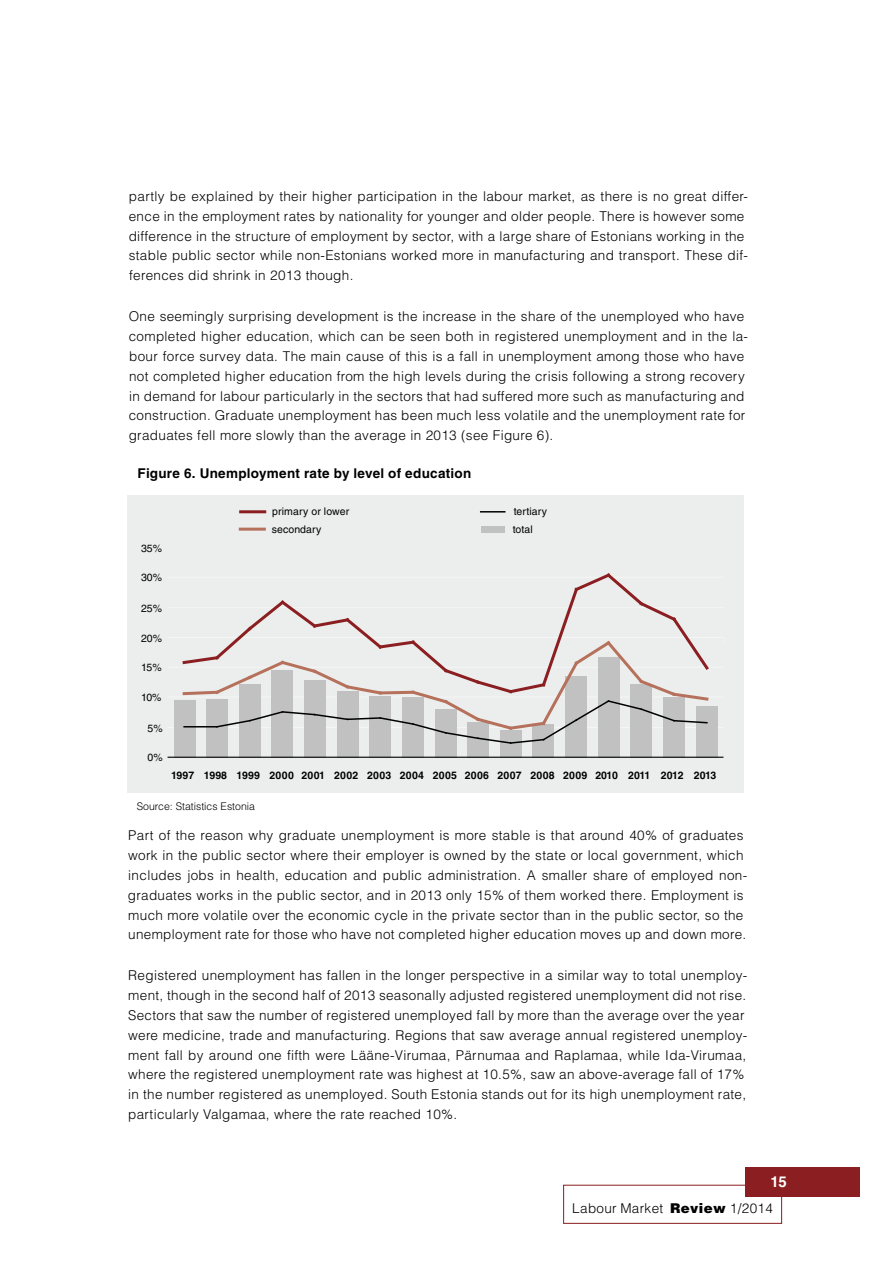
<style>
.page{position:relative;width:893px;height:1263px;background:#fff}
.page>*{position:absolute;margin:0;border:0;box-sizing:border-box;transform-origin:0 0}
.t1{font:700 15px "Helvetica LT Std";color:#fff}
.t2{font:300 13.5px/19.8px "Helvetica LT Std";letter-spacing:.025em;color:#000}
.t3{font:700 13.5px "Helvetica LT Std";letter-spacing:.02em;color:#000}
.t4{font:700 10.5px "Helvetica LT Std";letter-spacing:.01em;color:#000}
.t5{font:10.5px/17.7px "Helvetica LT Std";letter-spacing:.01em;color:#000}
.t6{font:300 10.5px "Helvetica LT Std";color:#000}
.s1{font-weight:900}
</style>
<div class="page">
<div style="left:745px;top:1167px;width:114px;height:30px;background:#8a1e20"></div>
<div style="left:128px;top:495px;width:616px;height:298px;background:#eceded"></div>
<hr style="left:168px;top:727px;width:555px;height:1px;background:#f6f6f6">
<hr style="left:168px;top:697px;width:555px;height:1px;background:#f6f6f6">
<hr style="left:168px;top:667px;width:555px;height:1px;background:#f6f6f6">
<hr style="left:168px;top:637px;width:555px;height:1px;background:#f6f6f6">
<hr style="left:168px;top:607px;width:555px;height:1px;background:#f6f6f6">
<hr style="left:168px;top:577px;width:555px;height:1px;background:#f6f6f6">
<div style="left:174px;top:700px;width:21px;height:57px;background:#c1c1c1"></div>
<div style="left:206px;top:699px;width:22px;height:58px;background:#c1c1c1"></div>
<div style="left:239px;top:684px;width:21px;height:73px;background:#c1c1c1"></div>
<div style="left:271px;top:670px;width:22px;height:87px;background:#c1c1c1"></div>
<div style="left:304px;top:680px;width:22px;height:77px;background:#c1c1c1"></div>
<div style="left:337px;top:690px;width:22px;height:67px;background:#c1c1c1"></div>
<div style="left:370px;top:696px;width:21px;height:61px;background:#c1c1c1"></div>
<div style="left:402px;top:697px;width:22px;height:60px;background:#c1c1c1"></div>
<div style="left:435px;top:709px;width:21px;height:48px;background:#c1c1c1"></div>
<div style="left:467px;top:722px;width:22px;height:35px;background:#c1c1c1"></div>
<div style="left:500px;top:730px;width:21px;height:27px;background:#c1c1c1"></div>
<div style="left:532px;top:724px;width:22px;height:33px;background:#c1c1c1"></div>
<div style="left:565px;top:676px;width:22px;height:81px;background:#c1c1c1"></div>
<div style="left:598px;top:657px;width:22px;height:100px;background:#c1c1c1"></div>
<div style="left:631px;top:684px;width:21px;height:73px;background:#c1c1c1"></div>
<div style="left:663px;top:697px;width:22px;height:60px;background:#c1c1c1"></div>
<div style="left:696px;top:706px;width:21px;height:51px;background:#c1c1c1"></div>
<hr style="left:168px;top:757px;width:555px;height:1px;background:#000">
<svg style="left:182px;top:573px;width:527px;height:172px"></svg>
<div style="left:482px;top:526px;width:23px;height:7px;background:#c1c1c1"></div>
<hr style="left:241px;top:510px;width:24px;height:3px;background:#8a1e20">
<hr style="left:240px;top:528px;width:24px;height:3px;background:#b5715b">
<svg style="left:481px;top:511px;width:24px;height:1px"></svg>
<p class="t2" style="left:129px;top:186px;width:621px">partly be explained by their higher participation in the labour market, as there is no great differ&shy;ence in the employment rates by nationality for younger and older people. There is however some difference in the structure of employment by sector, with a large share of Estonians working in the stable public sector while non-Estonians worked more in manufacturing and transport. These dif&shy;ferences did shrink in 2013 though.</p>
<p class="t2" style="left:129px;top:306px;width:621px">One seemingly surprising development is the increase in the share of the unemployed who have completed higher education, which can be seen both in registered unemployment and in the la&shy;bour force survey data. The main cause of this is a fall in unemployment among those who have not completed higher education from the high levels during the crisis following a strong recovery in demand for labour particularly in the sectors that had suffered more such as manufacturing and construction. Graduate unemployment has been much less volatile and the unemployment rate for graduates fell more slowly than the average in 2013 (see Figure 6).</p>
<p class="t3" style="left:138px;top:464px;width:335px">Figure 6. Unemployment rate by level of education</p>
<p class="t5" style="left:141px;top:539px;width:23px">35%</p>
<p class="t5" style="left:141px;top:569px;width:23px">30%</p>
<p class="t5" style="left:141px;top:599px;width:23px">25%</p>
<p class="t5" style="left:141px;top:629px;width:23px">20%</p>
<p class="t5" style="left:141px;top:659px;width:22px">15%</p>
<p class="t5" style="left:141px;top:688px;width:22px">10%</p>
<p class="t5" style="left:148px;top:719px;width:17px">5%</p>
<p class="t5" style="left:148px;top:749px;width:17px">0%</p>
<p class="t5" style="left:272px;top:502px;width:79px">primary or lower secondary</p>
<p class="t5" style="left:514px;top:502px;width:35px">tertiary</p>
<p class="t5" style="left:513px;top:520px;width:21px">total</p>
<p class="t4" style="left:171px;top:769px;width:547px">1997 1998 1999 2000 2001 2002 2003 2004 2005 2006 2007 2008 2009 2010 2011 2012 2013</p>
<p class="t6" style="left:137px;top:800px;width:120px">Source: Statistics Estonia</p>
<p class="t2" style="left:128px;top:825px;width:621px">Part of the reason why graduate unemployment is more stable is that around 40% of graduates work in the public sector where their employer is owned by the state or local government, which includes jobs in health, education and public administration. A smaller share of employed non&shy;graduates works in the public sector, and in 2013 only 15% of them worked there. Employment is much more volatile over the economic cycle in the private sector than in the public sector, so the unemployment rate for those who have not completed higher education moves up and down more.</p>
<p class="t2" style="left:128px;top:965px;width:621px">Registered unemployment has fallen in the longer perspective in a similar way to total unemploy&shy;ment, though in the second half of 2013 seasonally adjusted registered unemployment did not rise.<br>Sectors that saw the number of registered unemployed fall by more than the average over the year were medicine, trade and manufacturing. Regions that saw average annual registered unemploy&shy;ment fall by around one fifth were Lääne-Virumaa, Pärnumaa and Raplamaa, while Ida-Virumaa, where the registered unemployment rate was highest at 10.5%, saw an above-average fall of 17% in the number registered as unemployed. South Estonia stands out for its high unemployment rate, particularly Valgamaa, where the rate reached 10%.</p>
<p class="t1" style="left:770px;top:1173px;width:18px">15</p>
<p class="t2" style="left:572px;top:1198px;width:202px">Labour Market <span class="s1">Review</span> 1/2014</p>
</div>
